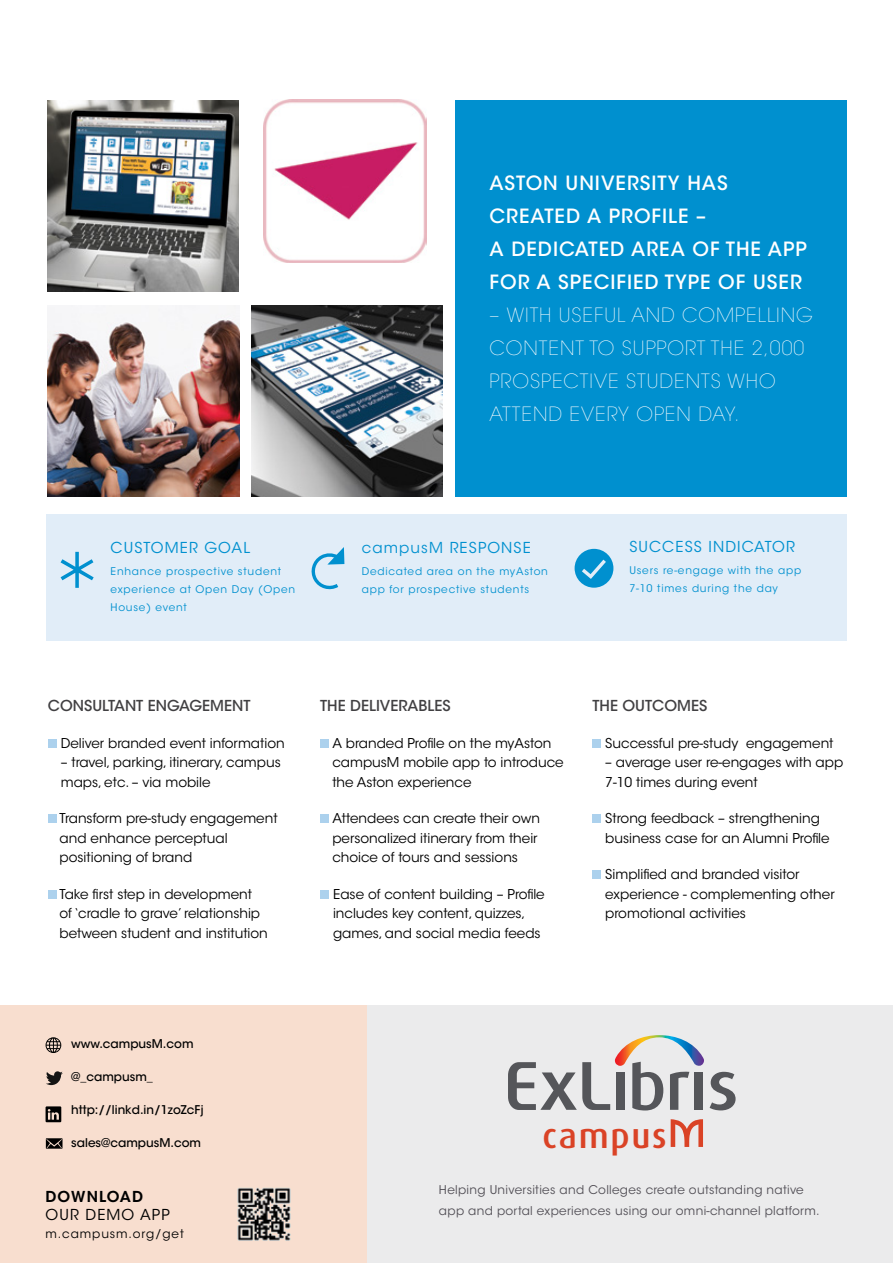
<style>
.page{position:relative;width:893px;height:1263px;background:#fff}
.page>*{position:absolute;margin:0;border:0;box-sizing:border-box;transform-origin:0 0}
.t1{font:500 35.1px "Dax";letter-spacing:.05em;color:#da4326}
.t2{font:200 19.5px/33px "ITC Avant Garde Std";letter-spacing:.05em;color:#fff}
.t3{font:500 19.5px/33px "ITC Avant Garde Std";letter-spacing:.05em;color:#fff}
.bulleted_text_copy{font:500 15px "ITC Avant Garde Std";color:#414042}
.Sub_Heads{font:15px "ITC Avant Garde Std";letter-spacing:.075em;color:#0090cf}
.Sub_Heads-2{font:15px/18px "ITC Avant Garde Std";letter-spacing:.075em;color:#000}
.bulleted_text_copy-2{font:13.5px/19.5px "ITC Avant Garde Std";color:#000}
.Sub_Heads-3{font:12px/21px "ITC Avant Garde Std";letter-spacing:.025em;color:#514e55}
.bullets{font:500 12px "ITC Avant Garde Std";color:#000}
.Sub_Heads-4{font:12px "ITC Avant Garde Std";letter-spacing:.075em;color:#000}
.Sub_Heads-5{font:10.5px/18px "ITC Avant Garde Std";letter-spacing:.075em;color:#0090cf}
.s1{font-weight:600}
</style>
<div class="page">
<div style="left:455px;top:100px;width:392px;height:396px;background:#0090cf"></div>
<div style="left:46px;top:514px;width:801px;height:126px;background:#e1edf8"></div>
<svg style="left:61px;top:552px;width:33px;height:36px"></svg>
<svg style="left:311px;top:547px;width:34px;height:43px"></svg>
<svg style="left:575px;top:549px;width:38px;height:39px"></svg>
<img style="left:251px;top:305px;width:191px;height:191px">
<img style="left:47px;top:100px;width:191px;height:191px">
<img style="left:48px;top:314px;width:191px;height:182px">
<img style="left:264px;top:99px;width:163px;height:163px">
<div style="left:48px;top:739px;width:9px;height:9px;background:#acd1ed"></div>
<div style="left:48px;top:814px;width:9px;height:9px;background:#acd1ed"></div>
<div style="left:48px;top:890px;width:9px;height:9px;background:#acd1ed"></div>
<div style="left:320px;top:739px;width:9px;height:9px;background:#acd1ed"></div>
<div style="left:320px;top:814px;width:9px;height:9px;background:#acd1ed"></div>
<div style="left:320px;top:890px;width:9px;height:9px;background:#acd1ed"></div>
<div style="left:592px;top:739px;width:9px;height:9px;background:#acd1ed"></div>
<div style="left:592px;top:814px;width:9px;height:9px;background:#acd1ed"></div>
<div style="left:592px;top:870px;width:9px;height:9px;background:#acd1ed"></div>
<div style="left:0;top:1005px;width:368px;height:258px;background:#f8decf"></div>
<svg style="left:46px;top:1138px;width:17px;height:11px"></svg>
<svg style="left:46px;top:1106px;width:15px;height:16px"></svg>
<svg style="left:46px;top:1037px;width:15px;height:16px"></svg>
<svg style="left:46px;top:1071px;width:17px;height:14px"></svg>
<img style="left:237px;top:1187px;width:54px;height:54px">
<div style="left:368px;top:1005px;width:525px;height:258px;background:#ebebec"></div>
<svg style="left:508px;top:1035px;width:196px;height:75px"></svg>
<div style="left:695px;top:1072px;width:8px;height:38px;background:#55565a"></div>
<svg style="left:710px;top:1072px;width:26px;height:38px"></svg>
<svg style="left:671px;top:1119px;width:32px;height:28px"></svg>
<p class="t3" style="left:489px;top:167px;width:319px">ASTON UNIVERSITY HAS<br>CREATED A PROFILE –<br>A DEDICATED AREA OF THE APP<br>FOR A SPECIFIED TYPE OF USER</p>
<p class="t2" style="left:489px;top:299px;width:325px">– WITH USEFUL AND COMPELLING<br>CONTENT TO SUPPORT THE 2,000<br>PROSPECTIVE STUDENTS WHO<br>ATTEND EVERY OPEN DAY.</p>
<p class="Sub_Heads" style="left:111px;top:539px;width:141px">CUSTOMER GOAL</p>
<p class="Sub_Heads-5" style="left:111px;top:563px;width:186px">Enhance prospective student experience at Open Day (Open<br>House) event</p>
<p class="Sub_Heads" style="left:362px;top:539px;width:171px">campusM RESPONSE</p>
<p class="Sub_Heads-5" style="left:362px;top:563px;width:188px">Dedicated area on the myAston app for prospective students</p>
<p class="Sub_Heads" style="left:629px;top:537px;width:167px">SUCCESS INDICATOR</p>
<p class="Sub_Heads-5" style="left:629px;top:562px;width:173px">Users re-engage with the app<br>7-10 times during the day</p>
<p class="bulleted_text_copy" style="left:48px;top:697px;width:204px">CONSULTANT ENGAGEMENT</p>
<p class="bulleted_text_copy-2" style="left:61px;top:733px;width:225px">Deliver branded event information</p>
<p class="bulleted_text_copy-2" style="left:61px;top:753px;width:221px">– travel, parking, itinerary, campus maps, etc. – via mobile</p>
<p class="bulleted_text_copy-2" style="left:60px;top:809px;width:220px">Transform pre-study engagement and enhance perceptual positioning of brand</p>
<p class="bulleted_text_copy-2" style="left:60px;top:884px;width:210px">Take first step in development of ‘cradle to grave’ relationship between student and institution</p>
<p class="bulleted_text_copy" style="left:320px;top:697px;width:132px">THE DELIVERABLES</p>
<p class="bulleted_text_copy-2" style="left:332px;top:733px;width:233px">A branded Profile on the myAston campusM mobile app to introduce the Aston experience</p>
<p class="bulleted_text_copy-2" style="left:332px;top:809px;width:209px">Attendees can create their own personalized itinerary from their choice of tours and sessions</p>
<p class="bulleted_text_copy-2" style="left:333px;top:884px;width:213px">Ease of content building – Profile includes key content, quizzes, games, and social media feeds</p>
<p class="bulleted_text_copy" style="left:592px;top:697px;width:116px">THE OUTCOMES</p>
<p class="bulleted_text_copy-2" style="left:605px;top:733px;width:230px">Successful pre-study engagement</p>
<p class="bulleted_text_copy-2" style="left:605px;top:753px;width:240px">– average user re-engages with app<br>7-10 times during event</p>
<p class="bulleted_text_copy-2" style="left:605px;top:809px;width:226px">Strong feedback – strengthening business case for an Alumni Profile</p>
<p class="bulleted_text_copy-2" style="left:605px;top:865px;width:231px">Simplified and branded visitor experience - complementing other promotional activities</p>
<p class="bullets" style="left:71px;top:1037px;width:124px">www.campusM.com</p>
<p class="bullets" style="left:71px;top:1069px;width:83px">@_campusm_</p>
<p class="bullets" style="left:71px;top:1102px;width:134px">http://linkd.in/1zoZcFj</p>
<p class="bullets" style="left:71px;top:1135px;width:131px">sales@campusM.com</p>
<p class="Sub_Heads-2" style="left:46px;top:1188px;width:126px"><span class="s1">DOWNLOAD<br></span>OUR DEMO APP</p>
<p class="Sub_Heads-4" style="left:46px;top:1226px;width:140px">m.campusm.org/get</p>
<p class="t1" style="left:542px;top:1116px;width:126px">campus</p>
<p class="Sub_Heads-3" style="left:439px;top:1180px;width:382px">Helping Universities and Colleges create outstanding native app and portal experiences using our omni-channel platform.</p>
</div>
